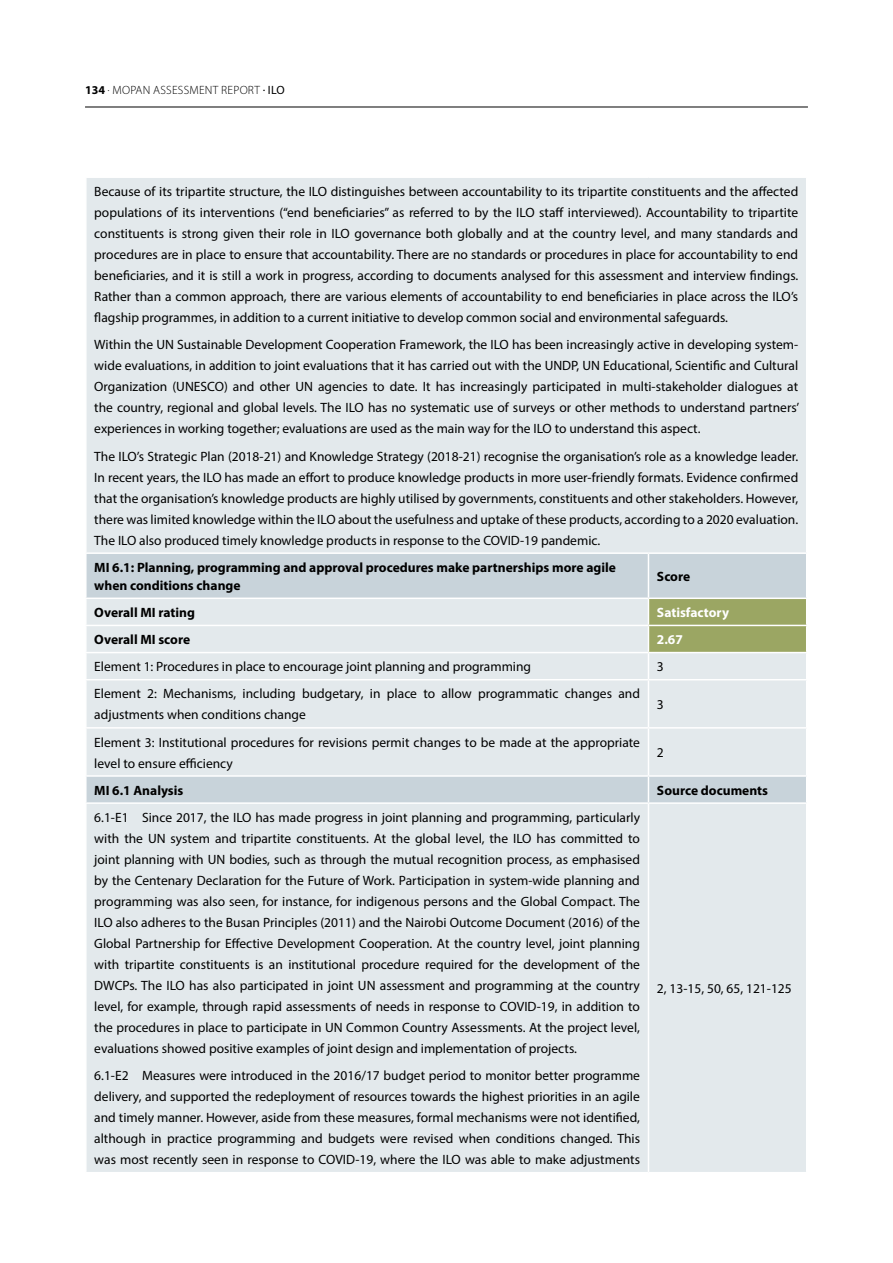
<style>
.page{position:relative;width:893px;height:1263px;background:#fff}
.page>*{position:absolute;margin:0;border:0;box-sizing:border-box;transform-origin:0 0}
.t1{font:13.5px/21px "Myriad Pro";color:#000;text-align:justify}
.t2{font:700 13.5px/18px "Myriad Pro";color:#000}
.t3{font:700 13.5px "Myriad Pro";color:#fff}
.t4{font:300 12px "Myriad Pro";letter-spacing:.02em;color:#000}
.s1{font-weight:700}
.s2{font-weight:400}
</style>
<div class="page">
<hr style="left:85px;top:107px;width:723px;height:1px;background:#000">
<div style="left:87px;top:178px;width:719px;height:994px;background:#e3e9ec"></div>
<svg style="left:87px;top:554px;width:719px;height:248px;background:#dae2e6"></svg>
<hr style="left:85px;top:552px;width:563px;height:2px;background:#fff">
<hr style="left:648px;top:552px;width:159px;height:2px;background:#fff">
<hr style="left:648px;top:554px;width:1px;height:43px;background:#fff">
<hr style="left:85px;top:597px;width:563px;height:2px;background:#fff">
<hr style="left:648px;top:597px;width:159px;height:2px;background:#fff">
<hr style="left:85px;top:625px;width:563px;height:1px;background:#fff">
<hr style="left:85px;top:652px;width:563px;height:1px;background:#fff">
<svg style="left:648px;top:598px;width:159px;height:81px;background:#b8c098"></svg>
<hr style="left:85px;top:679px;width:563px;height:1px;background:#fff">
<hr style="left:648px;top:679px;width:159px;height:1px;background:#fff">
<hr style="left:648px;top:680px;width:1px;height:47px;background:#fff">
<hr style="left:85px;top:727px;width:563px;height:2px;background:#fff">
<hr style="left:648px;top:727px;width:159px;height:2px;background:#fff">
<hr style="left:648px;top:729px;width:1px;height:46px;background:#fff">
<hr style="left:85px;top:775px;width:563px;height:2px;background:#fff">
<hr style="left:648px;top:775px;width:159px;height:2px;background:#fff">
<svg style="left:648px;top:777px;width:1px;height:25px"></svg>
<hr style="left:85px;top:802px;width:563px;height:2px;background:#fff">
<hr style="left:648px;top:802px;width:159px;height:2px;background:#fff">
<hr style="left:648px;top:804px;width:1px;height:368px;background:#fff">
<p class="t4" style="left:85px;top:83px;width:201px"><span class="s1">134</span> . MOPAN ASSESSMENT REPORT <sup>.</sup> <span class="s2">ILO</span></p>
<p class="t1" style="left:94px;top:181px;width:705px">Because of its tripartite structure, the ILO distinguishes between accountability to its tripartite constituents and the affected populations of its interventions (“end beneficiaries” as referred to by the ILO staff interviewed). Accountability to tripartite constituents is strong given their role in ILO governance both globally and at the country level, and many standards and procedures are in place to ensure that accountability. There are no standards or procedures in place for accountability to end beneficiaries, and it is still a work in progress, according to documents analysed for this assessment and interview findings.<br>Rather than a common approach, there are various elements of accountability to end beneficiaries in place across the ILO’s flagship programmes, in addition to a current initiative to develop common social and environmental safeguards.</p>
<p class="t1" style="left:94px;top:334px;width:706px">Within the UN Sustainable Development Cooperation Framework, the ILO has been increasingly active in developing system&shy;wide evaluations, in addition to joint evaluations that it has carried out with the UNDP, UN Educational, Scientific and Cultural Organization (UNESCO) and other UN agencies to date. It has increasingly participated in multi-stakeholder dialogues at the country, regional and global levels. The ILO has no systematic use of surveys or other methods to understand partners’ experiences in working together; evaluations are used as the main way for the ILO to understand this aspect.</p>
<p class="t1" style="left:94px;top:445px;width:705px">The ILO’s Strategic Plan (2018-21) and Knowledge Strategy (2018-21) recognise the organisation’s role as a knowledge leader.<br>In recent years, the ILO has made an effort to produce knowledge products in more user-friendly formats. Evidence confirmed that the organisation’s knowledge products are highly utilised by governments, constituents and other stakeholders. However, there was limited knowledge within the ILO about the usefulness and uptake of these products, according to a 2020 evaluation.<br>The ILO also produced timely knowledge products in response to the COVID-19 pandemic.</p>
<p class="t2" style="left:94px;top:558px;width:523px">MI 6.1: Planning, programming and approval procedures make partnerships more agile when conditions change</p>
<p class="t2" style="left:657px;top:567px;width:35px">Score</p>
<p class="t2" style="left:94px;top:603px;width:102px">Overall MI rating</p>
<p class="t3" style="left:657px;top:604px;width:74px">Satisfactory</p>
<p class="t2" style="left:94px;top:630px;width:97px">Overall MI score</p>
<p class="t3" style="left:657px;top:631px;width:27px">2.67</p>
<p class="t1" style="left:94px;top:656px;width:438px">Element 1: Procedures in place to encourage joint planning and programming</p>
<p class="t1" style="left:657px;top:656px;width:8px">3</p>
<p class="t1" style="left:94px;top:683px;width:547px">Element 2: Mechanisms, including budgetary, in place to allow programmatic changes and adjustments when conditions change</p>
<p class="t1" style="left:657px;top:694px;width:8px">3</p>
<p class="t1" style="left:94px;top:731px;width:547px">Element 3: Institutional procedures for revisions permit changes to be made at the appropriate level to ensure efficiency</p>
<p class="t1" style="left:657px;top:742px;width:8px">2</p>
<p class="t2" style="left:94px;top:781px;width:91px">MI 6.1 Analysis</p>
<p class="t2" style="left:657px;top:781px;width:113px">Source documents</p>
<p class="t1" style="left:94px;top:807px;width:547px">6.1-E1 Since 2017, the ILO has made progress in joint planning and programming, particularly with the UN system and tripartite constituents. At the global level, the ILO has committed to joint planning with UN bodies, such as through the mutual recognition process, as emphasised by the Centenary Declaration for the Future of Work. Participation in system-wide planning and programming was also seen, for instance, for indigenous persons and the Global Compact. The ILO also adheres to the Busan Principles (2011) and the Nairobi Outcome Document (2016) of the Global Partnership for Effective Development Cooperation. At the country level, joint planning with tripartite constituents is an institutional procedure required for the development of the DWCPs. The ILO has also participated in joint UN assessment and programming at the country level, for example, through rapid assessments of needs in response to COVID-19, in addition to the procedures in place to participate in UN Common Country Assessments. At the project level, evaluations showed positive examples of joint design and implementation of projects.</p>
<p class="t1" style="left:94px;top:1065px;width:547px">6.1-E2 Measures were introduced in the 2016/17 budget period to monitor better programme delivery, and supported the redeployment of resources towards the highest priorities in an agile and timely manner. However, aside from these measures, formal mechanisms were not identified, although in practice programming and budgets were revised when conditions changed. This was most recently seen in response to COVID-19, where the ILO was able to make adjustments</p>
<p class="t1" style="left:657px;top:978px;width:136px">2, 13-15, 50, 65, 121-125</p>
</div>
